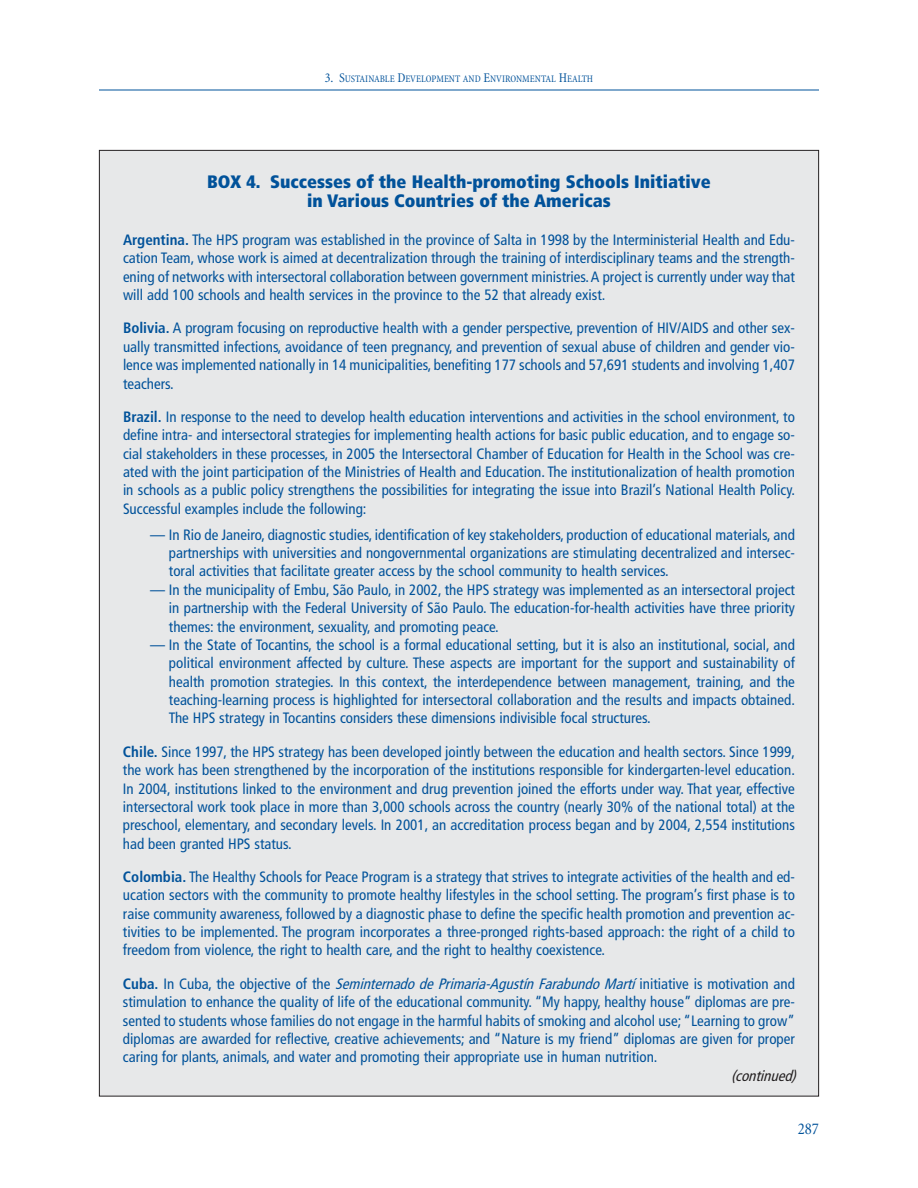
<style>
.page{position:relative;width:918px;height:1188px;background:#fff}
.page>*{position:absolute;margin:0;border:0;box-sizing:border-box;transform-origin:0 0}
.t1{font:900 condensed 18px/19.5px "Frutiger";color:#01529a;text-align:center}
.t2{font:condensed 16.5px "Minion";color:#01529a}
.t3{font:condensed 15px/18.3px "Frutiger";color:#01529a;text-align:justify}
.t4{font:italic 15px "Hdr Frutiger Cond";color:#231f20}
.t5{font:condensed 10.2px "Minion";color:#01529a}
.s1{font-size:13.5px}
.s2{font-weight:700}
.s3{font-family:"Hdr Frutiger Cond";font-style:italic;font-stretch:normal}
</style>
<div class="page">
<hr style="left:99px;top:90px;width:720px;height:1px;background:#01529a">
<div style="left:100px;top:151px;width:718px;height:945px;background:#e7e8e9"></div>
<p class="t5" style="left:325px;top:74px;width:270px"><span class="s1">3. S</span>USTAINABLE <span class="s1">D</span>EVELOPMENT AND <span class="s1">E</span>NVIRONMENTAL <span class="s1">H</span>EALTH</p>
<p class="t1" style="left:207px;top:173px;width:505px">BOX 4. Successes of the Health-promoting Schools Initiative in Various Countries of the Americas</p>
<p class="t3" style="left:123px;top:232px;width:673px"><span class="s2">Argentina.</span> The HPS program was established in the province of Salta in 1998 by the Interministerial Health and Edu&shy;cation Team, whose work is aimed at decentralization through the training of interdisciplinary teams and the strength&shy;ening of networks with intersectoral collaboration between government ministries.A project is currently under way that will add 100 schools and health services in the province to the 52 that already exist.</p>
<p class="t3" style="left:123px;top:320px;width:673px"><span class="s2">Bolivia.</span> A program focusing on reproductive health with a gender perspective, prevention of HIV/AIDS and other sex&shy;ually transmitted infections, avoidance of teen pregnancy, and prevention of sexual abuse of children and gender vio&shy;lence was implemented nationally in 14 municipalities, benefiting 177 schools and 57,691 students and involving 1,407 teachers.</p>
<p class="t3" style="left:123px;top:409px;width:673px"><span class="s2">Brazil.</span> In response to the need to develop health education interventions and activities in the school environment, to define intra- and intersectoral strategies for implementing health actions for basic public education, and to engage so&shy;cial stakeholders in these processes, in 2005 the Intersectoral Chamber of Education for Health in the School was cre&shy;ated with the joint participation of the Ministries of Health and Education. The institutionalization of health promotion in schools as a public policy strengthens the possibilities for integrating the issue into Brazil’s National Health Policy.<br>Successful examples include the following:</p>
<p class="t3" style="left:169px;top:526px;width:628px;text-indent:-19px">— In Rio de Janeiro, diagnostic studies, identification of key stakeholders, production of educational materials, and partnerships with universities and nongovernmental organizations are stimulating decentralized and intersec&shy;toral activities that facilitate greater access by the school community to health services.</p>
<p class="t3" style="left:169px;top:582px;width:628px;text-indent:-19px">— In the municipality of Embu, São Paulo, in 2002, the HPS strategy was implemented as an intersectoral project in partnership with the Federal University of São Paulo. The education-for-health activities have three priority themes: the environment, sexuality, and promoting peace.</p>
<p class="t3" style="left:169px;top:637px;width:628px;text-indent:-19px">— In the State of Tocantins, the school is a formal educational setting, but it is also an institutional, social, and political environment affected by culture. These aspects are important for the support and sustainability of health promotion strategies. In this context, the interdependence between management, training, and the teaching-learning process is highlighted for intersectoral collaboration and the results and impacts obtained.<br>The HPS strategy in Tocantins considers these dimensions indivisible focal structures.</p>
<p class="t3" style="left:123px;top:744px;width:673px"><span class="s2">Chile.</span> Since 1997, the HPS strategy has been developed jointly between the education and health sectors. Since 1999, the work has been strengthened by the incorporation of the institutions responsible for kindergarten-level education.<br>In 2004, institutions linked to the environment and drug prevention joined the efforts under way. That year, effective intersectoral work took place in more than 3,000 schools across the country (nearly 30% of the national total) at the preschool, elementary, and secondary levels. In 2001, an accreditation process began and by 2004, 2,554 institutions had been granted HPS status.</p>
<p class="t3" style="left:123px;top:869px;width:673px"><span class="s2">Colombia.</span> The Healthy Schools for Peace Program is a strategy that strives to integrate activities of the health and ed&shy;ucation sectors with the community to promote healthy lifestyles in the school setting. The program’s first phase is to raise community awareness, followed by a diagnostic phase to define the specific health promotion and prevention ac&shy;tivities to be implemented. The program incorporates a three-pronged rights-based approach: the right of a child to freedom from violence, the right to health care, and the right to healthy coexistence.</p>
<p class="t3" style="left:123px;top:976px;width:673px"><span class="s2">Cuba.</span> In Cuba, the objective of the <span class="s3">Seminternado de Primaria-Agustín Farabundo Martí</span> initiative is motivation and stimulation to enhance the quality of life of the educational community. “My happy, healthy house” diplomas are pre&shy;sented to students whose families do not engage in the harmful habits of smoking and alcohol use; “Learning to grow” diplomas are awarded for reflective, creative achievements; and “Nature is my friend” diplomas are given for proper caring for plants, animals, and water and promoting their appropriate use in human nutrition.</p>
<p class="t4" style="left:731px;top:1071px;width:66px">(continued)</p>
<p class="t2" style="left:798px;top:1122px;width:23px">287</p>
</div>
